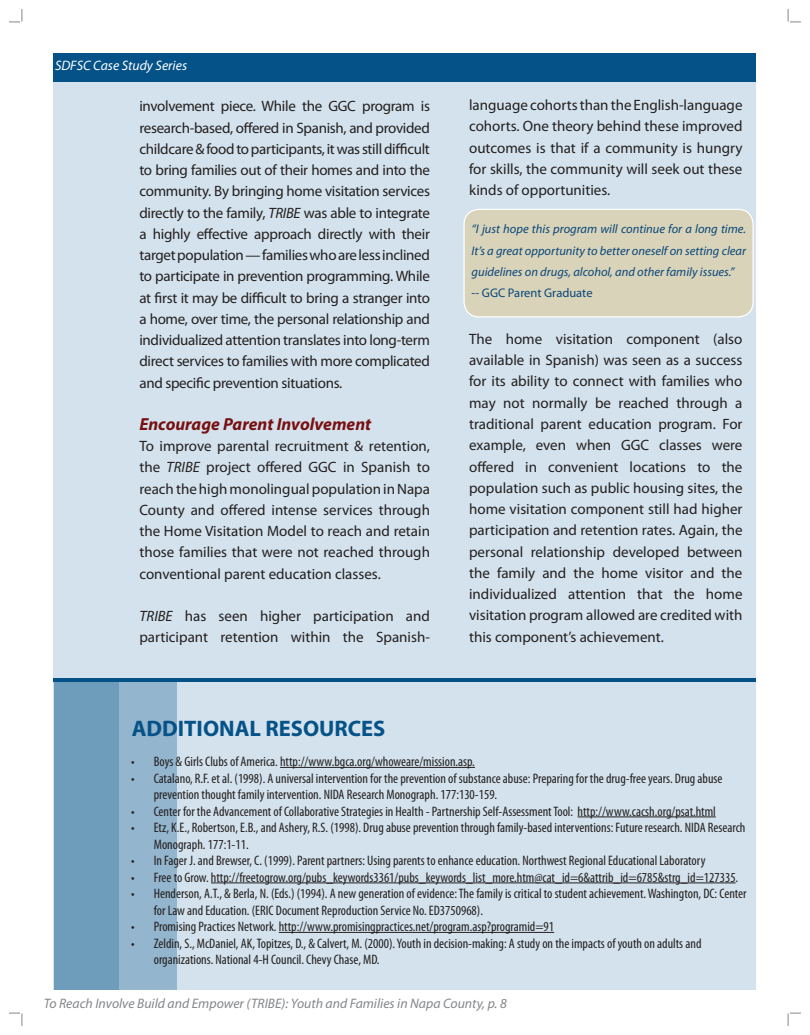
<style>
.page{position:relative;width:810px;height:1035px;background:#fff}
.page>*{position:absolute;margin:0;border:0;box-sizing:border-box;transform-origin:0 0}
.t1{font:700 22.5px "Myriad Pro";color:#055288}
.t2{font:italic 700 17.5px "Myriad Pro";color:#771012}
.t3{font:15px/21.2px "Myriad Pro";color:#231f20;text-align:justify}
.t4{font:condensed 13.75px/16.5px "Myriad Pro";color:#231f20}
.t5{font:italic 13.75px "Myriad Pro";color:#848689}
.t6{font:italic 13.75px "Myriad Pro";color:#fff}
.t7{font:italic 12.5px/21.2px "Myriad Pro";color:#0a477a;text-align:justify}
.t8{font:12.5px "Myriad Pro";color:#0a477a}
.s1{font-style:italic}
</style>
<div class="page">
<div style="left:54px;top:54px;width:702px;height:936px;background:#d3e2ec"></div>
<div style="left:65px;top:679px;width:112px;height:311px;background:#93b5cd"></div>
<div style="left:54px;top:679px;width:64px;height:311px;background:#6d9dba"></div>
<div style="left:54px;top:54px;width:702px;height:28px;background:#055288"></div>
<svg style="left:9px;top:9px;width:13px;height:13px"></svg>
<svg style="left:788px;top:9px;width:13px;height:13px"></svg>
<svg style="left:788px;top:1012px;width:13px;height:14px"></svg>
<svg style="left:9px;top:1012px;width:13px;height:14px"></svg>
<div style="left:464px;top:209px;width:289px;height:108px;background:#d8d3b9;border-radius:15px"></div>
<div style="left:463px;top:209px;width:291px;height:109px;border:1px solid #fff;border-radius:15px"></div>
<hr style="left:280px;top:767px;width:195px;height:1px;background:#231f20">
<hr style="left:578px;top:817px;width:138px;height:1px;background:#231f20">
<hr style="left:211px;top:883px;width:525px;height:1px;background:#231f20">
<hr style="left:279px;top:932px;width:275px;height:1px;background:#231f20">
<hr style="left:54px;top:679px;width:702px;height:3px;background:#055288">
<p class="t6" style="left:55px;top:57px;width:134px">SDFSC Case Study Series</p>
<p class="t3" style="left:139px;top:95px;width:292px">involvement piece. While the GGC program is research-based, offered in Spanish, and provided childcare &amp; food to participants, it was still difficult to bring families out of their homes and into the community. By bringing home visitation services directly to the family, <span class="s1">TRIBE</span> was able to integrate a highly effective approach directly with their target population — families who are less inclined to participate in prevention programming. While at first it may be difficult to bring a stranger into a home, over time, the personal relationship and individualized attention translates into long-term direct services to families with more complicated and specific prevention situations.</p>
<p class="t2" style="left:139px;top:412px;width:233px">Encourage Parent Involvement</p>
<p class="t3" style="left:139px;top:435px;width:292px">To improve parental recruitment &amp; retention, the <span class="s1">TRIBE</span> project offered GGC in Spanish to reach the high monolingual population in Napa County and offered intense services through the Home Visitation Model to reach and retain those families that were not reached through conventional parent education classes.</p>
<p class="t3" style="left:139px;top:605px;width:292px"><span class="s1">TRIBE</span> has seen higher participation and participant retention within the Spanish-</p>
<h1 class="t1" style="left:132px;top:713px;width:255px">ADDITIONAL RESOURCES</h1>
<p class="t3" style="left:469px;top:94px;width:275px">language cohorts than the English-language cohorts. One theory behind these improved outcomes is that if a community is hungry for skills, the community will seek out these kinds of opportunities.</p>
<p class="t7" style="left:472px;top:218px;width:276px">“I just hope this program will continue for a long time.<br>It’s a great opportunity to better oneself on setting clear guidelines on drugs, alcohol, and other family issues.”</p>
<p class="t8" style="left:472px;top:285px;width:122px">-- GGC Parent Graduate</p>
<p class="t3" style="left:469px;top:328px;width:275px">The home visitation component (also available in Spanish) was seen as a success for its ability to connect with families who may not normally be reached through a traditional parent education program. For example, even when GGC classes were offered in convenient locations to the population such as public housing sites, the home visitation component still had higher participation and retention rates. Again, the personal relationship developed between the family and the home visitor and the individualized attention that the home visitation program allowed are credited with this component’s achievement.</p>
<p class="t4" style="left:131px;top:753px;width:345px">• Boys &amp; Girls Clubs of America. http://www.bgca.org/whoweare/mission.asp.</p>
<p class="t4" style="left:154px;top:770px;width:570px;text-indent:-22px">• Catalano, R.F. et al. (1998). A universal intervention for the prevention of substance abuse: Preparing for the drug-free years. Drug abuse prevention thought family intervention. NIDA Research Monograph. 177:130-159.</p>
<p class="t4" style="left:131px;top:803px;width:586px">• Center for the Advancement of Collaborative Strategies in Health - Partnership Self-Assessment Tool: http://www.cacsh.org/psat.html</p>
<p class="t4" style="left:154px;top:819px;width:593px;text-indent:-22px">• Etz, K.E., Robertson, E.B., and Ashery, R.S. (1998). Drug abuse prevention through family-based interventions: Future research. NIDA Research<br>Monograph. 177:1-11.</p>
<p class="t4" style="left:131px;top:852px;width:576px">• In Fager J. and Brewser, C. (1999). Parent partners: Using parents to enhance education. Northwest Regional Educational Laboratory</p>
<p class="t4" style="left:131px;top:869px;width:609px">• Free to Grow. http://freetogrow.org/pubs_keywords3361/pubs_keywords_list_more.htm@cat_id=6&amp;attrib_id=6785&amp;strg_id=127335.</p>
<p class="t4" style="left:154px;top:885px;width:594px;text-indent:-22px">• Henderson, A.T., &amp; Berla, N. (Eds.) (1994). A new generation of evidence: The family is critical to student achievement. Washington, DC: Center for Law and Education. (ERIC Document Reproduction Service No. ED3750968).</p>
<p class="t4" style="left:131px;top:918px;width:424px">• Promising Practices Network. http://www.promisingpractices.net/program.asp?programid=91</p>
<p class="t4" style="left:154px;top:935px;width:549px;text-indent:-22px">• Zeldin, S., McDaniel, AK, Topitzes, D., &amp; Calvert, M. (2000). Youth in decision-making: A study on the impacts of youth on adults and organizations. National 4-H Council. Chevy Chase, MD.</p>
<p class="t5" style="left:44px;top:995px;width:465px">To Reach Involve Build and Empower (TRIBE): Youth and Families in Napa County, p. 8</p>
</div>
